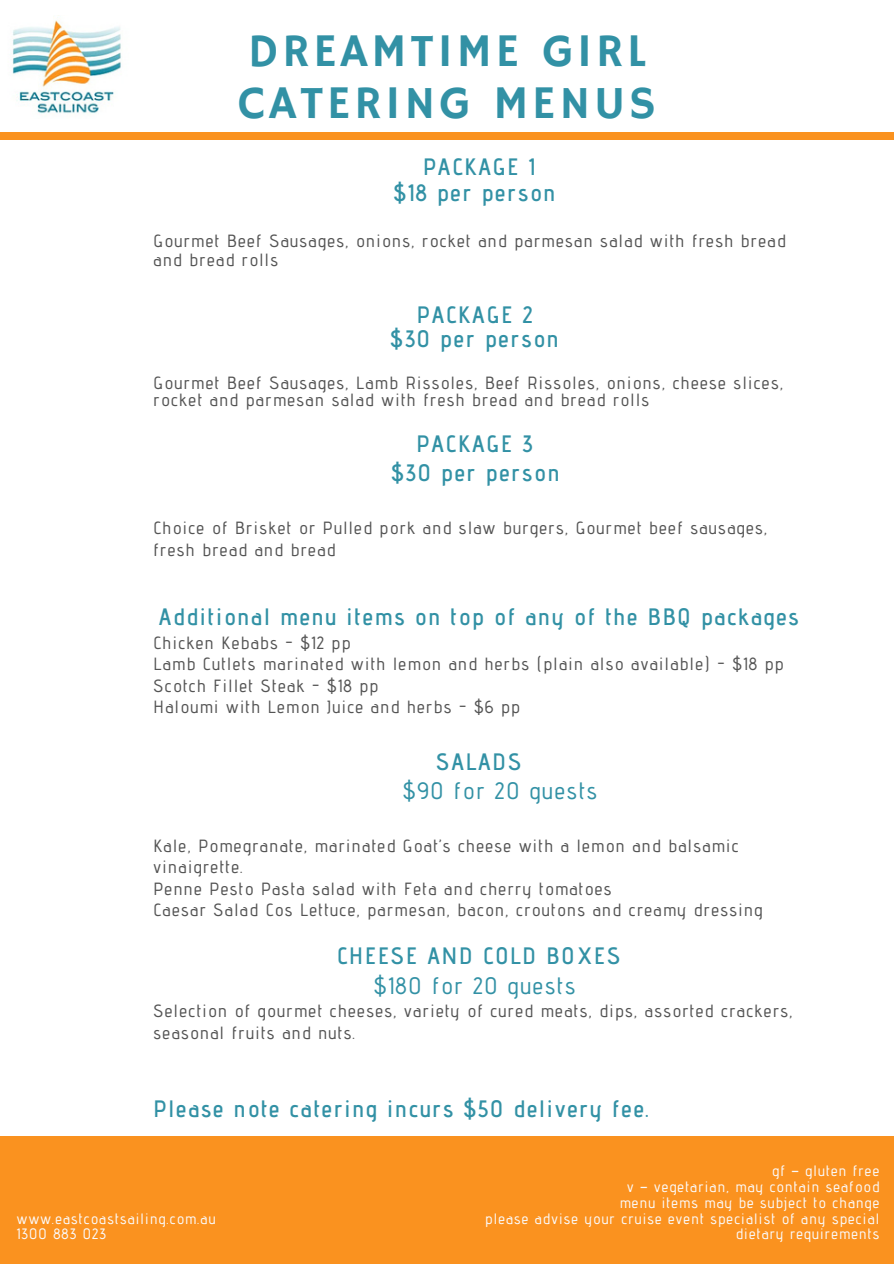
<style>
.page{position:relative;width:894px;height:1264px;background:#fff}
.page>*{position:absolute;margin:0;border:0;box-sizing:border-box;transform-origin:0 0}
.t1{font:46.65px/51.8px "Hammersmith One";letter-spacing:.08em;color:#3291a5}
.t2{font:600 23.7px/26px "Advent Pro";letter-spacing:.08em;color:#3291a5;text-align:center}
.t3{font:500 23.7px "Advent Pro";letter-spacing:.08em;color:#3291a5}
.t4{font:500 17.7px/21.5px "Advent Pro";letter-spacing:.08em;color:#545454}
.t5{font:500 15px/15.8px "Advent Pro";letter-spacing:.08em;color:#fafafa;text-align:right}
.s1{font-family:"Noto Sans Gurmukhi";font-weight:400}
</style>
<div class="page">
<div style="left:0;top:133px;width:893px;height:7px;background:#fa921f"></div>
<img style="left:10px;top:20px;width:111px;height:94px">
<div style="left:0;top:1136px;width:893px;height:127px;background:#fa921f"></div>
<h1 class="t1" style="left:238px;top:27px;width:419px">DREAMTIME GIRL<br>CATERING MENUS</h1>
<h2 class="t2" style="left:393px;top:153px;width:163px">PACKAGE 1<br>$18 per person</h2>
<p class="t4" style="left:153px;top:231px;width:633px;line-height:19.2px">Gourmet Beef Sausages, onions, rocket and parmesan salad with fresh bread and bread rolls</p>
<h2 class="t2" style="left:390px;top:303px;width:170px;line-height:23.7px">PACKAGE 2<br>$30 per person</h2>
<p class="t4" style="left:153px;top:374px;width:630px;line-height:17px">Gourmet Beef Sausages, Lamb Rissoles, Beef Rissoles, onions, cheese slices, rocket and parmesan salad with fresh bread and bread rolls</p>
<h2 class="t2" style="left:391px;top:428px;width:170px;line-height:29.2px">PACKAGE 3<br>$30 per person</h2>
<p class="t4" style="left:153px;top:517px;width:615px">Choice of Brisket or Pulled pork and slaw burgers, Gourmet beef sausages, fresh bread and bread</p>
<h2 class="t2" style="left:159px;top:603px;width:641px">Additional menu items on top of any of the BBQ packages</h2>
<p class="t4" style="left:153px;top:631px;width:631px">Chicken Kebabs - $12 pp<br>Lamb Cutlets marinated with lemon and herbs (plain also available) - $18 pp Scotch Fillet Steak - $18 pp<br>Haloumi with Lemon Juice and herbs - $6 pp</p>
<h2 class="t2" style="left:436px;top:748px;width:87px">SALADS</h2>
<h2 class="t3" style="left:403px;top:776px;width:196px">$90 for 20 guests</h2>
<p class="t4" style="left:153px;top:834px;width:610px">Kale, Pomegranate, marinated Goat’s cheese with a lemon and balsamic vinaigrette.<br>Penne Pesto Pasta salad with Feta and cherry tomatoes<br>Caesar Salad Cos Lettuce, parmesan, bacon, croutons and creamy dressing</p>
<h2 class="t2" style="left:337px;top:942px;width:285px">CHEESE AND COLD BOXES</h2>
<h2 class="t3" style="left:374px;top:970px;width:203px">$180 for 20 guests</h2>
<p class="t4" style="left:153px;top:1000px;width:640px">Selection of gourmet cheeses, variety of cured meats, dips, assorted crackers, seasonal fruits and nuts.</p>
<h2 class="t2" style="left:153px;top:1094px;width:497px">Please note catering incurs $50 delivery fee.</h2>
<p class="t5" style="left:17px;top:1210px;width:200px;text-align:left">www.eastcoastsailing.com.au<br>1300 883 023</p>
<p class="t5" style="left:485px;top:1162px;width:395px">gf <span class="s1">–</span> gluten free<br>v <span class="s1">–</span> vegetarian, may contain seafood<br>menu items may be subject to change<br>please advise your cruise event specialist of any special dietary requirements</p>
</div>
